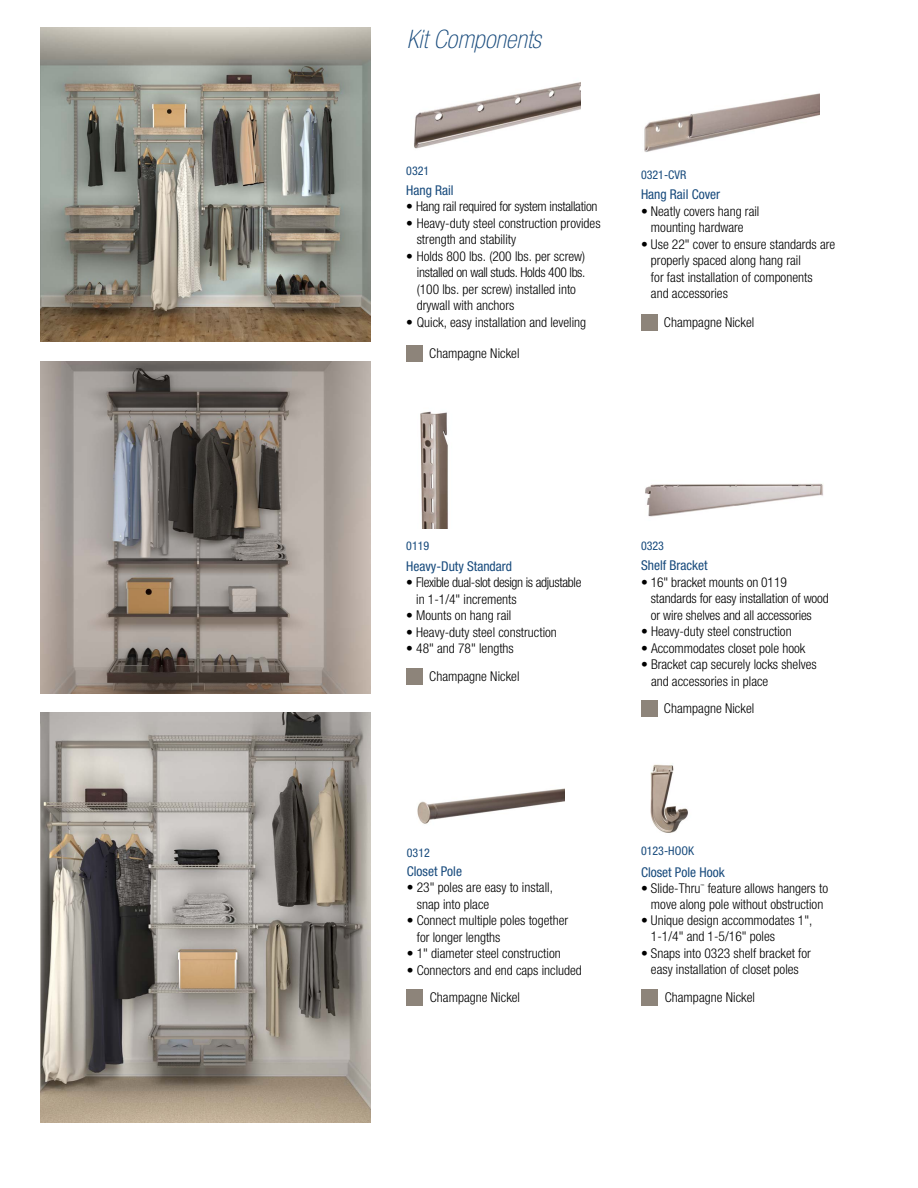
<style>
.page{position:relative;width:918px;height:1188px;background:#fff}
.page>*{position:absolute;margin:0;border:0;box-sizing:border-box;transform-origin:0 0}
.t1{font:italic 100 condensed 25.5px "Helvetica Neue";color:#174a7c}
.t2{font:300 condensed 13.5px/16.5px "Helvetica Neue";color:#000}
.t3{font:condensed 13.5px "Helvetica Neue";color:#174a7c}
.t4{font:300 condensed 13.5px/16.5px "Helvetica Neue";letter-spacing:-.025em;color:#000}
.t5{font:300 condensed 13.5px "Helvetica Neue";letter-spacing:-.02em;color:#000}
.t6{font:condensed 12px "Helvetica Neue";color:#174a7c}
.t7{font:300 condensed 4.05px "Helvetica Neue";color:#000}
.s1{font-weight:400;font-stretch:normal}
</style>
<div class="page">
<img style="left:644px;top:93px;width:175px;height:59px">
<div style="left:641px;top:314px;width:16px;height:16px;background:#8d847a"></div>
<img style="left:420px;top:411px;width:28px;height:117px">
<div style="left:406px;top:668px;width:16px;height:17px;background:#8d847a"></div>
<img style="left:645px;top:483px;width:178px;height:34px">
<div style="left:641px;top:700px;width:16px;height:16px;background:#8d847a"></div>
<img style="left:417px;top:788px;width:147px;height:36px">
<div style="left:407px;top:990px;width:16px;height:16px;background:#8d847a"></div>
<img style="left:650px;top:764px;width:38px;height:69px">
<div style="left:642px;top:989px;width:16px;height:16px;background:#8d847a"></div>
<div style="left:406px;top:345px;width:16px;height:16px;background:#8d847a"></div>
<img style="left:414px;top:82px;width:166px;height:67px">
<img style="left:40px;top:713px;width:330px;height:409px">
<img style="left:40px;top:27px;width:330px;height:315px">
<img style="left:40px;top:361px;width:330px;height:333px">
<h1 class="t1" style="left:407px;top:25px;width:136px">Kit Components</h1>
<p class="t6" style="left:406px;top:164px;width:25px">0321</p>
<p class="t3" style="left:406px;top:182px;width:49px">Hang Rail</p>
<p class="t5" style="left:406px;top:199px;width:193px"><span class="s1">•</span> Hang rail required for system installation</p>
<p class="t2" style="left:417px;top:215px;width:185px;text-indent:-11px"><span class="s1">•</span> Heavy-duty steel construction provides strength and stability</p>
<p class="t2" style="left:417px;top:248px;width:170px;text-indent:-11px"><span class="s1">•</span> Holds 800 lbs. (200 lbs. per screw) installed on wall studs. Holds 400 lbs. (100 lbs. per screw) installed into drywall with anchors</p>
<p class="t2" style="left:406px;top:314px;width:182px"><span class="s1">•</span> Quick, easy installation and leveling</p>
<p class="t2" style="left:429px;top:345px;width:92px">Champagne Nickel</p>
<p class="t6" style="left:641px;top:168px;width:47px">0321-CVR</p>
<p class="t3" style="left:641px;top:187px;width:81px">Hang Rail Cover</p>
<p class="t2" style="left:641px;top:203px;width:120px;text-align:center"><span class="s1">•</span> Neatly covers hang rail mounting hardware</p>
<p class="t2" style="left:651px;top:236px;width:186px;text-indent:-10px"><span class="s1">•</span> Use 22" cover to ensure standards are properly spaced along hang rail<br>for fast installation of components<br>and accessories</p>
<p class="t2" style="left:664px;top:313px;width:92px">Champagne Nickel</p>
<p class="t6" style="left:406px;top:539px;width:25px">0119</p>
<p class="t6" style="left:641px;top:539px;width:25px">0323</p>
<p class="t3" style="left:406px;top:558px;width:107px">Heavy-Duty Standard</p>
<p class="t4" style="left:416px;top:574px;width:167px;text-indent:-10px"><span class="s1">•</span> Flexible dual-slot design is adjustable in 1-1/4" increments</p>
<p class="t2" style="left:406px;top:607px;width:107px"><span class="s1">•</span> Mounts on hang rail</p>
<p class="t2" style="left:406px;top:624px;width:152px"><span class="s1">•</span> Heavy-duty steel construction</p>
<p class="t2" style="left:406px;top:640px;width:109px"><span class="s1">•</span> 48" and 78" lengths</p>
<p class="t2" style="left:429px;top:668px;width:92px">Champagne Nickel</p>
<p class="t3" style="left:641px;top:558px;width:68px">Shelf Bracket</p>
<p class="t2" style="left:651px;top:574px;width:179px;text-indent:-10px"><span class="s1">•</span> 16" bracket mounts on 0119 standards for easy installation of wood or wire shelves and all accessories</p>
<p class="t2" style="left:641px;top:623px;width:152px"><span class="s1">•</span> Heavy-duty steel construction</p>
<p class="t2" style="left:641px;top:640px;width:166px"><span class="s1">•</span> Accommodates closet pole hook</p>
<p class="t2" style="left:651px;top:656px;width:167px;text-indent:-10px"><span class="s1">•</span> Bracket cap securely locks shelves and accessories in place</p>
<p class="t2" style="left:664px;top:700px;width:92px">Champagne Nickel</p>
<p class="t6" style="left:407px;top:846px;width:25px">0312</p>
<p class="t6" style="left:641px;top:844px;width:55px">0123-HOOK</p>
<p class="t3" style="left:407px;top:863px;width:57px">Closet Pole</p>
<p class="t2" style="left:417px;top:879px;width:138px;text-indent:-10px"><span class="s1">•</span> 23" poles are easy to install, snap into place</p>
<p class="t2" style="left:417px;top:912px;width:153px;text-indent:-10px"><span class="s1">•</span> Connect multiple poles together for longer lengths</p>
<p class="t2" style="left:407px;top:945px;width:155px"><span class="s1">•</span> 1" diameter steel construction</p>
<p class="t2" style="left:407px;top:962px;width:177px"><span class="s1">•</span> Connectors and end caps included</p>
<p class="t3" style="left:641px;top:864px;width:85px">Closet Pole Hook</p>
<p class="t2" style="left:641px;top:880px;width:61px"><span class="s1">•</span> Slide-Thru</p>
<p class="t7" style="left:700px;top:883px;width:6px">™</p>
<p class="t2" style="left:651px;top:880px;width:179px;text-indent:57px">feature allows hangers to move along pole without obstruction</p>
<p class="t2" style="left:651px;top:912px;width:163px;text-indent:-10px"><span class="s1">•</span> Unique design accommodates 1",<br>1-1/4" and 1-5/16" poles</p>
<p class="t2" style="left:641px;top:945px;width:172px;text-align:center"><span class="s1">•</span> Snaps into 0323 shelf bracket for easy installation of closet poles</p>
<p class="t2" style="left:430px;top:989px;width:92px">Champagne Nickel</p>
<p class="t2" style="left:665px;top:988px;width:92px">Champagne Nickel</p>
</div>
